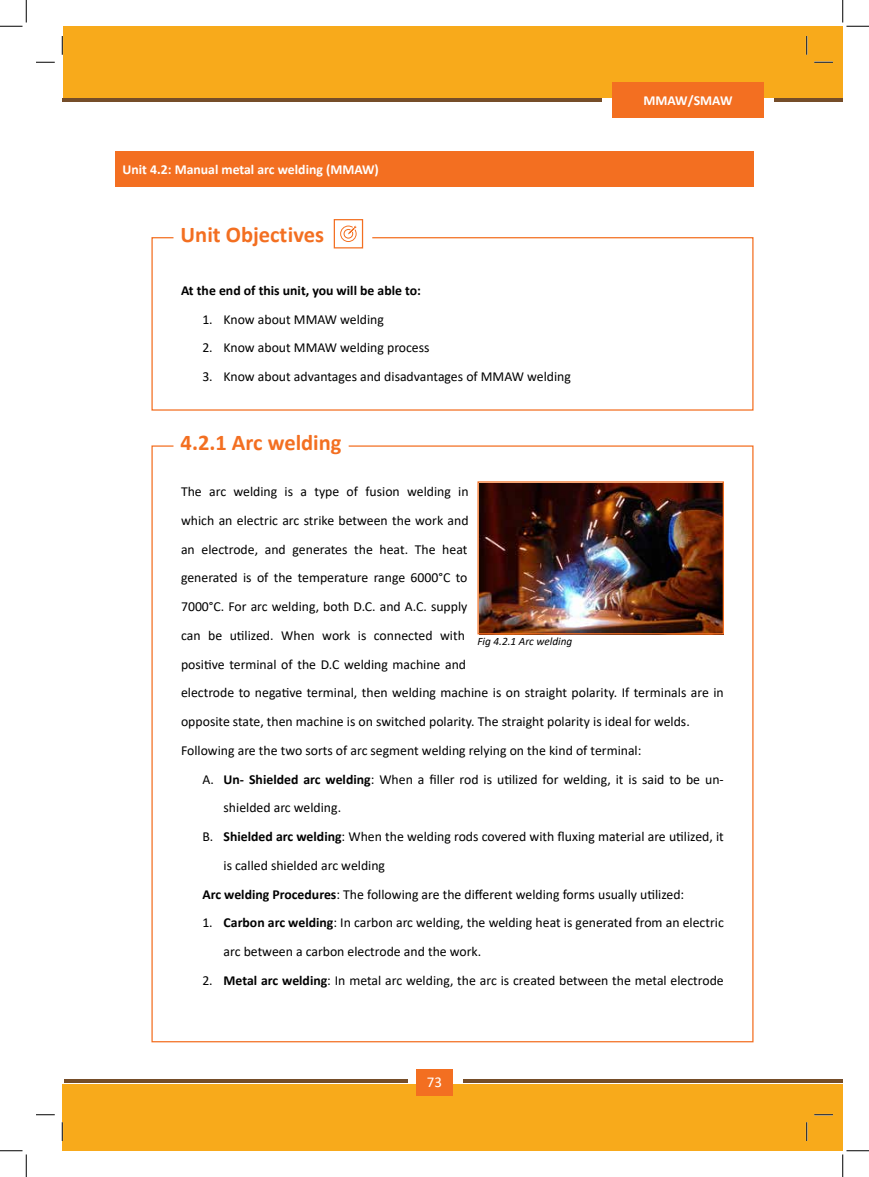
<style>
.page{position:relative;width:869px;height:1177px;background:#fff}
.page>*{position:absolute;margin:0;border:0;box-sizing:border-box;transform-origin:0 0}
.t1{font:700 22.5px "Calibri";color:#f36f21}
.t2{font:15px "Calibri";color:#fff}
.t3{font:13.75px/28.8px "Calibri";color:#000}
.t4{font:700 13.75px "Calibri";color:#fff}
.t5{font:700 13.75px "Calibri";color:#000}
.t6{font:italic 11.25px "Calibri";color:#000}
.s1{font-weight:700}
</style>
<div class="page">
<div style="left:151px;top:237px;width:602px;height:174px;border:1px solid #f36f21"></div>
<div style="left:115px;top:151px;width:638px;height:35px;background:#f36f21"></div>
<div style="left:173px;top:221px;width:199px;height:28px;background:#fff"></div>
<svg style="left:340px;top:226px;width:17px;height:16px"></svg>
<div style="left:334px;top:219px;width:29px;height:29px;border:1px solid #f36f21"></div>
<img style="left:479px;top:483px;width:243px;height:149px">
<div style="left:477px;top:481px;width:247px;height:153px;border:1px solid #f36f21"></div>
<div style="left:62px;top:1084px;width:780px;height:67px;background:#f8aa1b"></div>
<hr style="left:463px;top:1079px;width:379px;height:3px;background:#754d29">
<div style="left:416px;top:1069px;width:36px;height:26px;background:#f36f21"></div>
<hr style="left:65px;top:1079px;width:343px;height:3px;background:#754d29">
<div style="left:63px;top:26px;width:779px;height:72px;background:#f8aa1b"></div>
<hr style="left:62px;top:98px;width:539px;height:4px;background:#754d29">
<hr style="left:774px;top:98px;width:68px;height:4px;background:#754d29">
<div style="left:612px;top:82px;width:151px;height:36px;background:#f36f21"></div>
<svg style="left:36px;top:61px;width:19px;height:2px"></svg>
<svg style="left:814px;top:61px;width:19px;height:2px"></svg>
<svg style="left:36px;top:1114px;width:19px;height:1px"></svg>
<svg style="left:814px;top:1114px;width:19px;height:1px"></svg>
<svg style="left:61px;top:36px;width:2px;height:19px"></svg>
<svg style="left:61px;top:1122px;width:2px;height:19px"></svg>
<svg style="left:806px;top:36px;width:1px;height:19px"></svg>
<svg style="left:806px;top:1122px;width:1px;height:19px"></svg>
<svg style="left:0;top:0;width:27px;height:27px"></svg>
<svg style="left:0;top:1150px;width:27px;height:27px"></svg>
<svg style="left:842px;top:0;width:27px;height:27px"></svg>
<svg style="left:842px;top:1150px;width:27px;height:27px"></svg>
<p class="t4" style="left:122px;top:159px;width:258px">Unit 4.2: Manual metal arc welding (MMAW)</p>
<h1 class="t1" style="left:181px;top:218px;width:145px">Unit Objectives</h1>
<p class="t5" style="left:181px;top:280px;width:241px">At the end of this unit, you will be able to:</p>
<p class="t3" style="left:202px;top:304px;width:183px">1. Know about MMAW welding</p>
<p class="t3" style="left:202px;top:333px;width:229px">2. Know about MMAW welding process</p>
<p class="t3" style="left:202px;top:362px;width:370px">3. Know about advantages and disadvantages of MMAW welding</p>
<h1 class="t1" style="left:181px;top:427px;width:162px">4.2.1 Arc welding</h1>
<p class="t4" style="left:643px;top:91px;width:90px">MMAW/SMAW</p>
<p class="t3" style="left:181px;top:477px;width:544px">The arc welding is a type of fusion welding in<br>which an electric arc strike between the work and<br>an electrode, and generates the heat. The heat<br>generated is of the temperature range 6000°C to<br>7000°C. For arc welding, both D.C. and A.C. supply<br>can be utilized. When work is connected with<br>positive terminal of the D.C welding machine and<br>electrode to negative terminal, then welding machine is on straight polarity. If terminals are in opposite state, then machine is on switched polarity. The straight polarity is ideal for welds.<br>Following are the two sorts of arc segment welding relying on the kind of terminal:</p>
<p class="t3" style="left:202px;top:764px;width:523px">A. <span class="s1">Un- Shielded arc welding</span>: When a filler rod is utilized for welding, it is said to be un-</p>
<p class="t3" style="left:224px;top:793px;width:119px">shielded arc welding.</p>
<p class="t3" style="left:202px;top:822px;width:523px">B. <span class="s1">Shielded arc welding</span>: When the welding rods covered with fluxing material are utilized, it</p>
<p class="t3" style="left:224px;top:850px;width:163px">is called shielded arc welding</p>
<p class="t3" style="left:202px;top:879px;width:483px"><span class="s1">Arc welding Procedures</span>: The following are the different welding forms usually utilized:</p>
<p class="t3" style="left:224px;top:908px;width:501px;text-indent:-21px">1. <span class="s1">Carbon arc welding</span>: In carbon arc welding, the welding heat is generated from an electric arc between a carbon electrode and the work.</p>
<p class="t3" style="left:202px;top:965px;width:523px">2. <span class="s1">Metal arc welding</span>: In metal arc welding, the arc is created between the metal electrode</p>
<p class="t6" style="left:477px;top:634px;width:96px">Fig 4.2.1 Arc welding</p>
<p class="t2" style="left:427px;top:1071px;width:17px">73</p>
</div>
